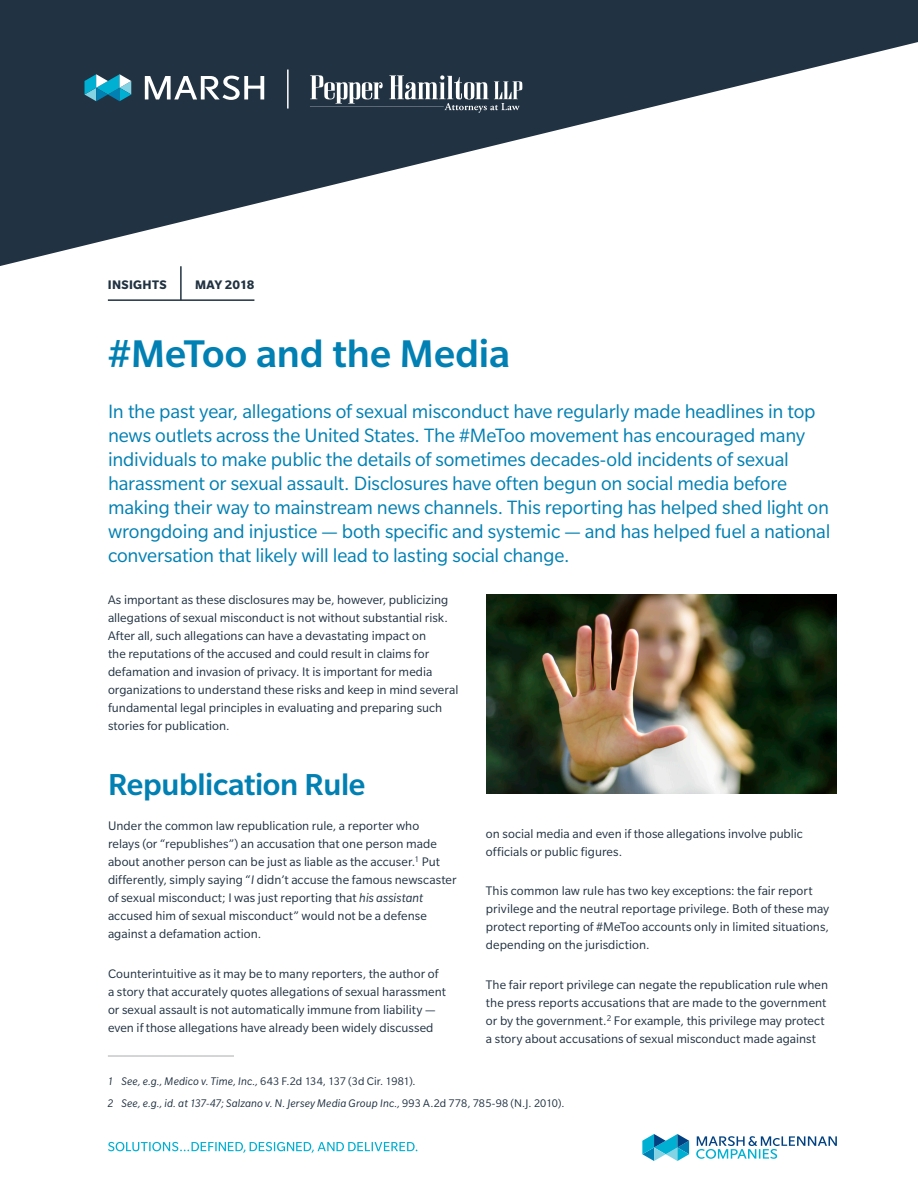
<style>
.page{position:relative;width:918px;height:1188px;background:#fff}
.page>*{position:absolute;margin:0;border:0;box-sizing:border-box;transform-origin:0 0}
.Page_Headline_28_28{font:500 42px "Slate Pro";color:#0080b3}
.Body_Subhead_1_22_22{font:500 33px "Slate Pro";letter-spacing:-.01em;color:#0080b3}
.Body_Intro_14_16{font:21px/24px "Slate Pro";letter-spacing:-.01em;color:#0080b3}
.Body_Text_9_12{font:13.5px/18px "Slate Pro";letter-spacing:.005em;color:#213242}
.t1{font:700 13.5px "Slate Pro";letter-spacing:.02em;color:#213242}
.Body_Attribute_Tab_8{font:italic 12px "Slate Pro";letter-spacing:.01em;color:#213242}
.s1{font-style:italic}
.s2{font-style:normal}
</style>
<div class="page">
<svg style="left:0;top:0;width:918px;height:266px;fill:#213242"></svg>
<svg style="left:696px;top:1136px;width:141px;height:23px"></svg>
<svg style="left:642px;top:1134px;width:47px;height:27px"></svg>
<svg style="left:108px;top:1142px;width:309px;height:11px"></svg>
<svg style="left:85px;top:74px;width:46px;height:27px"></svg>
<svg style="left:145px;top:76px;width:119px;height:24px"></svg>
<hr style="left:108px;top:299px;width:146px;height:2px;background:#213242">
<hr style="left:180px;top:266px;width:2px;height:34px;background:#213242">
<svg style="left:310px;top:75px;width:212px;height:38px"></svg>
<hr style="left:287px;top:70px;width:2px;height:39px;background:#fff">
<img style="left:486px;top:595px;width:351px;height:199px">
<hr style="left:108px;top:1055px;width:126px;height:2px;background:#c7c8ca">
<p class="t1" style="left:108px;top:277px;width:60px">INSIGHTS</p>
<p class="t1" style="left:195px;top:277px;width:61px">MAY 2018</p>
<p class="Page_Headline_28_28" style="left:108px;top:330px;width:404px">#MeToo and the Media</p>
<p class="Body_Intro_14_16" style="left:108px;top:399px;width:724px">In the past year, allegations of sexual misconduct have regularly made headlines in top news outlets across the United States. The #MeToo movement has encouraged many individuals to make public the details of sometimes decades-old incidents of sexual harassment or sexual assault. Disclosures have often begun on social media before making their way to mainstream news channels. This reporting has helped shed light on wrongdoing and injustice — both specific and systemic — and has helped fuel a national conversation that likely will lead to lasting social change.</p>
<p class="Body_Text_9_12" style="left:108px;top:590px;width:352px">As important as these disclosures may be, however, publicizing allegations of sexual misconduct is not without substantial risk.<br>After all, such allegations can have a devastating impact on<br>the reputations of the accused and could result in claims for defamation and invasion of privacy. It is important for media organizations to understand these risks and keep in mind several fundamental legal principles in evaluating and preparing such stories for publication.</p>
<p class="Body_Subhead_1_22_22" style="left:108px;top:766px;width:259px">Republication Rule</p>
<p class="Body_Text_9_12" style="left:108px;top:817px;width:350px">Under the common law republication rule, a reporter who<br>relays (or “republishes”) an accusation that one person made about another person can be just as liable as the accuser.<sup>1</sup> Put differently, simply saying “<span class="s1">I</span> didn’t accuse the famous newscaster of sexual misconduct; I was just reporting that <span class="s1">his assistant </span>accused him of sexual misconduct” would not be a defense against a defamation action.</p>
<p class="Body_Text_9_12" style="left:108px;top:964px;width:340px">Counterintuitive as it may be to many reporters, the author of a story that accurately quotes allegations of sexual harassment or sexual assault is not automatically immune from liability — even if those allegations have already been widely discussed</p>
<p class="Body_Text_9_12" style="left:486px;top:824px;width:319px">on social media and even if those allegations involve public officials or public figures.</p>
<p class="Body_Text_9_12" style="left:486px;top:882px;width:345px">This common law rule has two key exceptions: the fair report privilege and the neutral reportage privilege. Both of these may protect reporting of #MeToo accounts only in limited situations, depending on the jurisdiction.</p>
<p class="Body_Text_9_12" style="left:486px;top:976px;width:344px">The fair report privilege can negate the republication rule when the press reports accusations that are made to the government or by the government.<sup>2</sup> For example, this privilege may protect a story about accusations of sexual misconduct made against</p>
<p class="Body_Attribute_Tab_8" style="left:108px;top:1075px;width:309px">1 See, e.g., Medico v. Time, Inc., <span class="s2">643 F.2d 134, 137 (3d Cir. 1981).</span></p>
<p class="Body_Attribute_Tab_8" style="left:108px;top:1097px;width:458px">2 See, e.g., id. at 137-47; Salzano v. N. Jersey Media Group Inc., <span class="s2">993 A.2d 778, 785-98 (N.J. 2010).</span></p>
</div>
